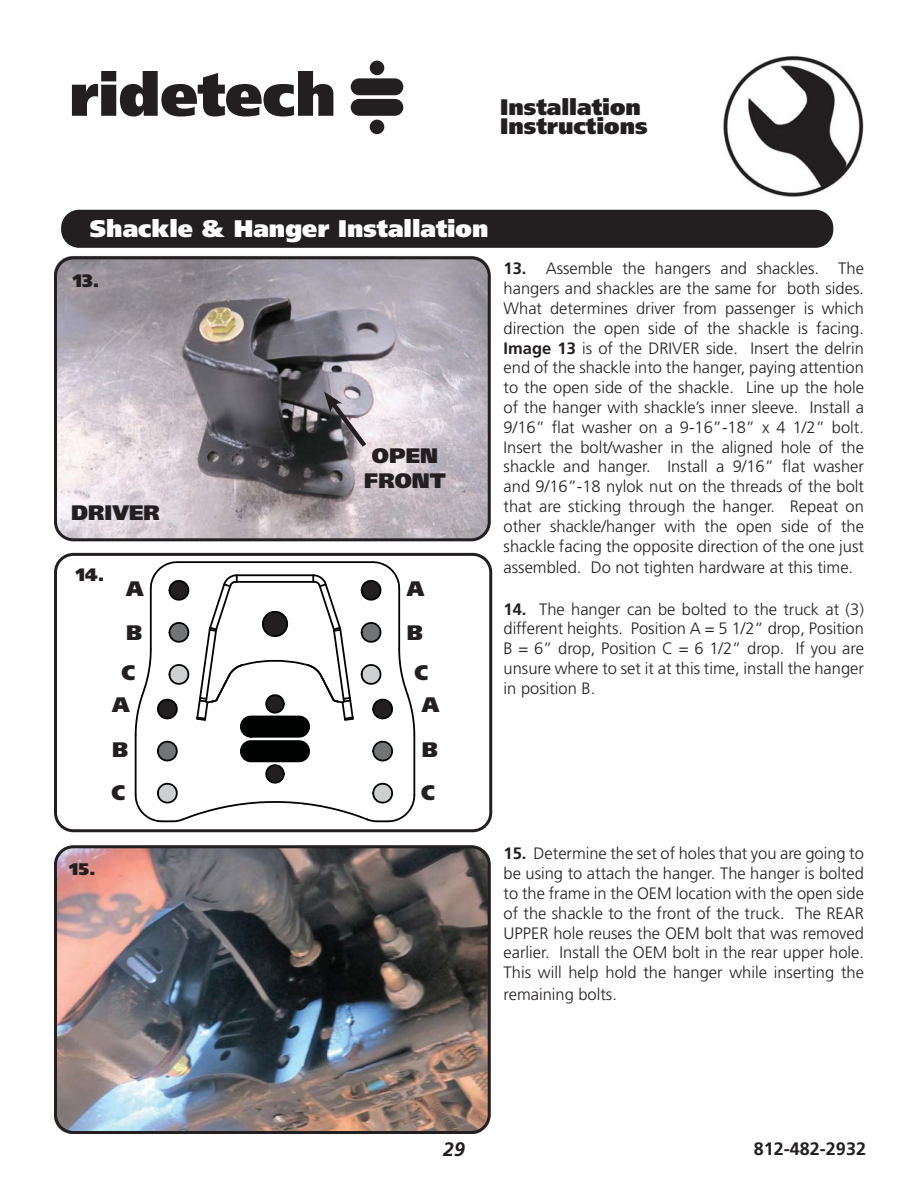
<style>
.page{position:relative;width:918px;height:1188px;background:#fff}
.page>*{position:absolute;margin:0;border:0;box-sizing:border-box;transform-origin:0 0}
.t1{font:900 24px "Frutiger LT Pro";color:#fff}
.t2{font:900 22.5px/19.5px "Frutiger LT Pro";color:#231f20}
.t3{font:900 21px/25.2px "Frutiger LT Pro";color:#231f20;text-align:center}
.t4{font:italic 700 19.5px "Frutiger LT Pro";color:#231f20}
.t5{font:700 18px "Frutiger LT Pro";color:#231f20}
.t6{font:900 18px "Frutiger LT Pro";color:#231f20}
.t7{font:900 16.8px "Frutiger LT Pro";color:#231f20;scale:1.07 1}
.t8{font:300 16.5px/19.8px "Frutiger LT Pro";color:#231f20;text-align:justify}
.s1{font-weight:700}
</style>
<div class="page">
<img style="left:723px;top:56px;width:136px;height:141px">
<svg style="left:72px;top:71px;width:261px;height:46px"></svg>
<div style="left:351px;top:78px;width:52px;height:17px;background:#231f20;border-radius:8px"></div>
<div style="left:351px;top:99px;width:52px;height:17px;background:#231f20;border-radius:8px"></div>
<div style="left:370px;top:61px;width:14px;height:14px;background:#231f20;border-radius:50%"></div>
<div style="left:370px;top:120px;width:14px;height:14px;background:#231f20;border-radius:50%"></div>
<img style="left:54px;top:846px;width:436px;height:288px;border-radius:18px">
<img style="left:54px;top:256px;width:436px;height:284px;border-radius:18px">
<div style="left:54px;top:553px;width:438px;height:279px;border:3px solid #231f20;border-radius:18px"></div>
<div style="left:61px;top:210px;width:772px;height:38px;background:#231f20;border-radius:18px"></div>
<div style="left:54px;top:845px;width:437px;height:289px;border:3px solid #231f20;border-radius:18px"></div>
<div style="left:54px;top:256px;width:437px;height:285px;border:3px solid #231f20;border-radius:18px"></div>
<svg style="left:134px;top:561px;width:282px;height:262px"></svg>
<svg style="left:324px;top:392px;width:47px;height:60px;background:#8a868c"></svg>
<h2 class="t2" style="left:500px;top:98px;width:149px">Installation<br>Instructions</h2>
<h1 class="t1" style="left:90px;top:218px;width:400px">Shackle &amp; Hanger Installation</h1>
<p class="t6" style="left:73px;top:273px;width:28px">13.</p>
<p class="t3" style="left:71px;top:501px;width:90px">DRIVER</p>
<p class="t3" style="left:364px;top:444px;width:83px">OPEN<br>FRONT</p>
<p class="t6" style="left:76px;top:567px;width:30px">14.</p>
<p class="t3" style="left:126px;top:577px;width:19px">A</p>
<p class="t3" style="left:407px;top:577px;width:19px">A</p>
<p class="t3" style="left:126px;top:621px;width:18px">B</p>
<p class="t3" style="left:407px;top:621px;width:18px">B</p>
<p class="t3" style="left:121px;top:661px;width:15px">C</p>
<p class="t3" style="left:414px;top:661px;width:15px">C</p>
<p class="t3" style="left:112px;top:693px;width:19px">A</p>
<p class="t3" style="left:422px;top:693px;width:19px">A</p>
<p class="t3" style="left:112px;top:738px;width:18px">B</p>
<p class="t3" style="left:422px;top:738px;width:18px">B</p>
<p class="t3" style="left:112px;top:781px;width:15px">C</p>
<p class="t3" style="left:421px;top:781px;width:15px">C</p>
<p class="t8" style="left:504px;top:260px;width:362px"><span class="s1">13.</span> Assemble the hangers and shackles. The hangers and shackles are the same for both sides.<br>What determines driver from passenger is which direction the open side of the shackle is facing.<br><span class="s1">Image 13</span> is of the DRIVER side. Insert the delrin end of the shackle into the hanger, paying attention to the open side of the shackle. Line up the hole of the hanger with shackle’s inner sleeve. Install a 9/16” flat washer on a 9-16”-18” x 4 1/2” bolt.<br>Insert the bolt/washer in the aligned hole of the shackle and hanger. Install a 9/16” flat washer and 9/16”-18 nylok nut on the threads of the bolt that are sticking through the hanger. Repeat on other shackle/hanger with the open side of the shackle facing the opposite direction of the one just</p>
<p class="t8" style="left:504px;top:558px;width:351px">assembled. Do not tighten hardware at this time.</p>
<p class="t8" style="left:504px;top:600px;width:362px"><span class="s1">14.</span> The hanger can be bolted to the truck at (3) different heights. Position A = 5 1/2” drop, Position B = 6” drop, Position C = 6 1/2” drop. If you are unsure where to set it at this time, install the hanger in position B.</p>
<p class="t7" style="left:69px;top:862px;width:26px">15.</p>
<p class="t8" style="left:504px;top:844px;width:362px"><span class="s1">15.</span> Determine the set of holes that you are going to be using to attach the hanger. The hanger is bolted to the frame in the OEM location with the open side of the shackle to the front of the truck. The REAR UPPER hole reuses the OEM bolt that was removed earlier. Install the OEM bolt in the rear upper hole.<br>This will help hold the hanger while inserting the</p>
<p class="t8" style="left:504px;top:985px;width:115px">remaining bolts.</p>
<p class="t4" style="left:443px;top:1138px;width:23px">29</p>
<p class="t5" style="left:754px;top:1141px;width:114px">812-482-2932</p>
</div>
